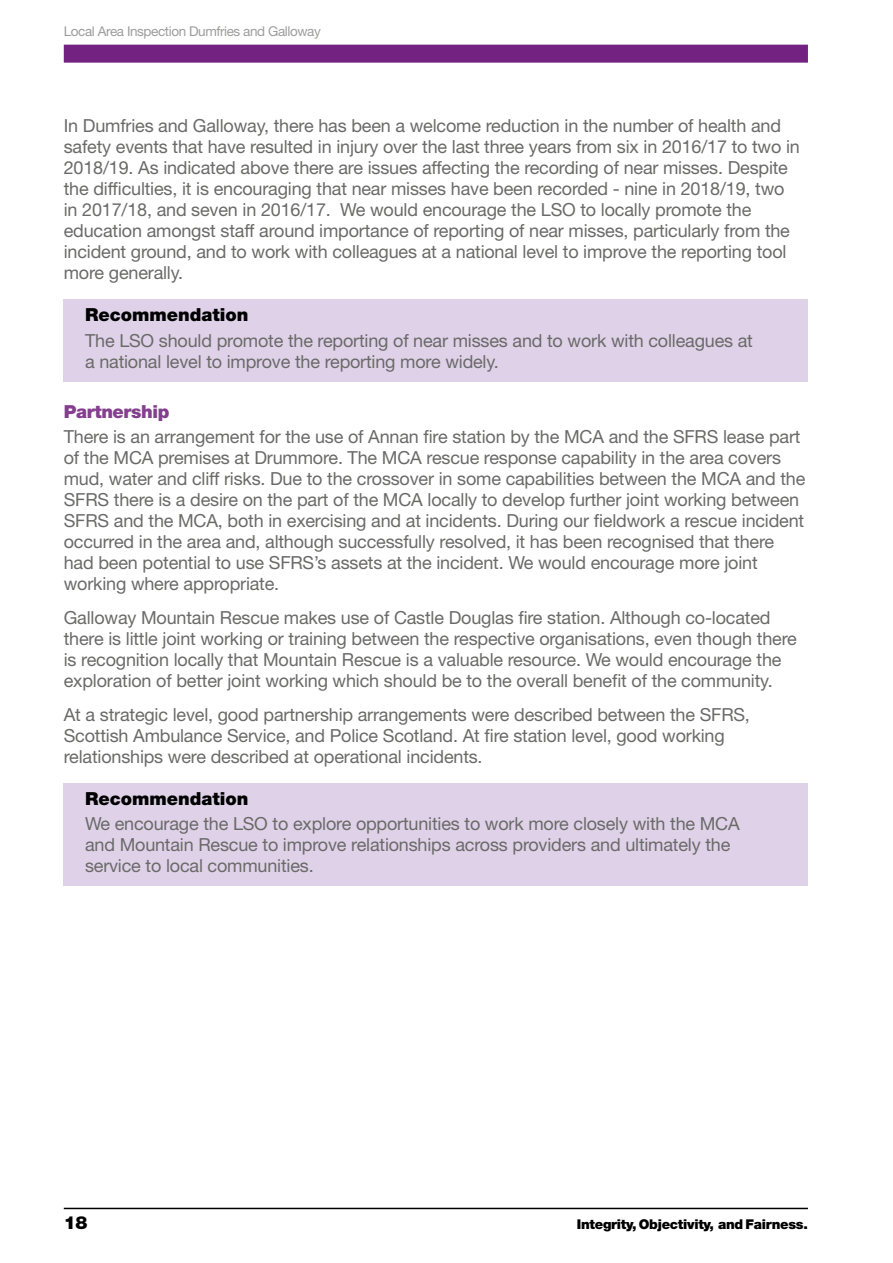
<style>
.page{position:relative;width:893px;height:1263px;background:#fff}
.page>*{position:absolute;margin:0;border:0;box-sizing:border-box;transform-origin:0 0}
.t1{font:18px/21px "Helvetica Neue LT Std";letter-spacing:-.01em;color:#6a6a69}
.t2{font:900 18px "Helvetica Neue LT Std";color:#000}
.t3{font:900 18px "Helvetica Neue LT Std";letter-spacing:-.02em;color:#853f8f}
.t4{font:13.5px "Helvetica Neue LT Std";letter-spacing:-.03em;color:#9d9d9c}
.t5{font:900 13.5px "Helvetica Neue LT Std";letter-spacing:-.02em;color:#000}
</style>
<div class="page">
<div style="left:64px;top:45px;width:744px;height:18px;background:#732281"></div>
<hr style="left:64px;top:1208px;width:744px;height:1px;background:#000">
<div style="left:64px;top:300px;width:744px;height:35px;background:#dfd2e8"></div>
<div style="left:64px;top:325px;width:744px;height:56px;background:#dfd2e8"></div>
<div style="left:64px;top:784px;width:744px;height:35px;background:#dfd2e8"></div>
<div style="left:64px;top:809px;width:744px;height:77px;background:#dfd2e8"></div>
<p class="t4" style="left:64px;top:24px;width:259px">Local Area Inspection Dumfries and Galloway</p>
<p class="t1" style="left:64px;top:115px;width:738px">In Dumfries and Galloway, there has been a welcome reduction in the number of health and safety events that have resulted in injury over the last three years from six in 2016/17 to two in 2018/19. As indicated above there are issues affecting the recording of near misses. Despite the difficulties, it is encouraging that near misses have been recorded - nine in 2018/19, two in 2017/18, and seven in 2016/17. We would encourage the LSO to locally promote the education amongst staff around importance of reporting of near misses, particularly from the incident ground, and to work with colleagues at a national level to improve the reporting tool more generally.</p>
<p class="t2" style="left:85px;top:304px;width:165px">Recommendation</p>
<p class="t1" style="left:85px;top:329px;width:669px">The LSO should promote the reporting of near misses and to work with colleagues at a national level to improve the reporting more widely.</p>
<p class="t3" style="left:64px;top:401px;width:107px">Partnership</p>
<p class="t1" style="left:64px;top:426px;width:743px">There is an arrangement for the use of Annan fire station by the MCA and the SFRS lease part of the MCA premises at Drummore. The MCA rescue response capability in the area covers mud, water and cliff risks. Due to the crossover in some capabilities between the MCA and the SFRS there is a desire on the part of the MCA locally to develop further joint working between SFRS and the MCA, both in exercising and at incidents. During our fieldwork a rescue incident occurred in the area and, although successfully resolved, it has been recognised that there had been potential to use SFRS’s assets at the incident. We would encourage more joint working where appropriate.</p>
<p class="t1" style="left:64px;top:607px;width:734px">Galloway Mountain Rescue makes use of Castle Douglas fire station. Although co-located there is little joint working or training between the respective organisations, even though there is recognition locally that Mountain Rescue is a valuable resource. We would encourage the exploration of better joint working which should be to the overall benefit of the community.</p>
<p class="t1" style="left:64px;top:704px;width:688px">At a strategic level, good partnership arrangements were described between the SFRS,<br>Scottish Ambulance Service, and Police Scotland. At fire station level, good working relationships were described at operational incidents.</p>
<p class="t2" style="left:85px;top:788px;width:165px">Recommendation</p>
<p class="t1" style="left:85px;top:813px;width:656px">We encourage the LSO to explore opportunities to work more closely with the MCA and Mountain Rescue to improve relationships across providers and ultimately the service to local communities.</p>
<p class="t2" style="left:64px;top:1212px;width:25px">18</p>
<p class="t5" style="left:577px;top:1216px;width:233px">Integrity, Objectivity, and Fairness.</p>
</div>
